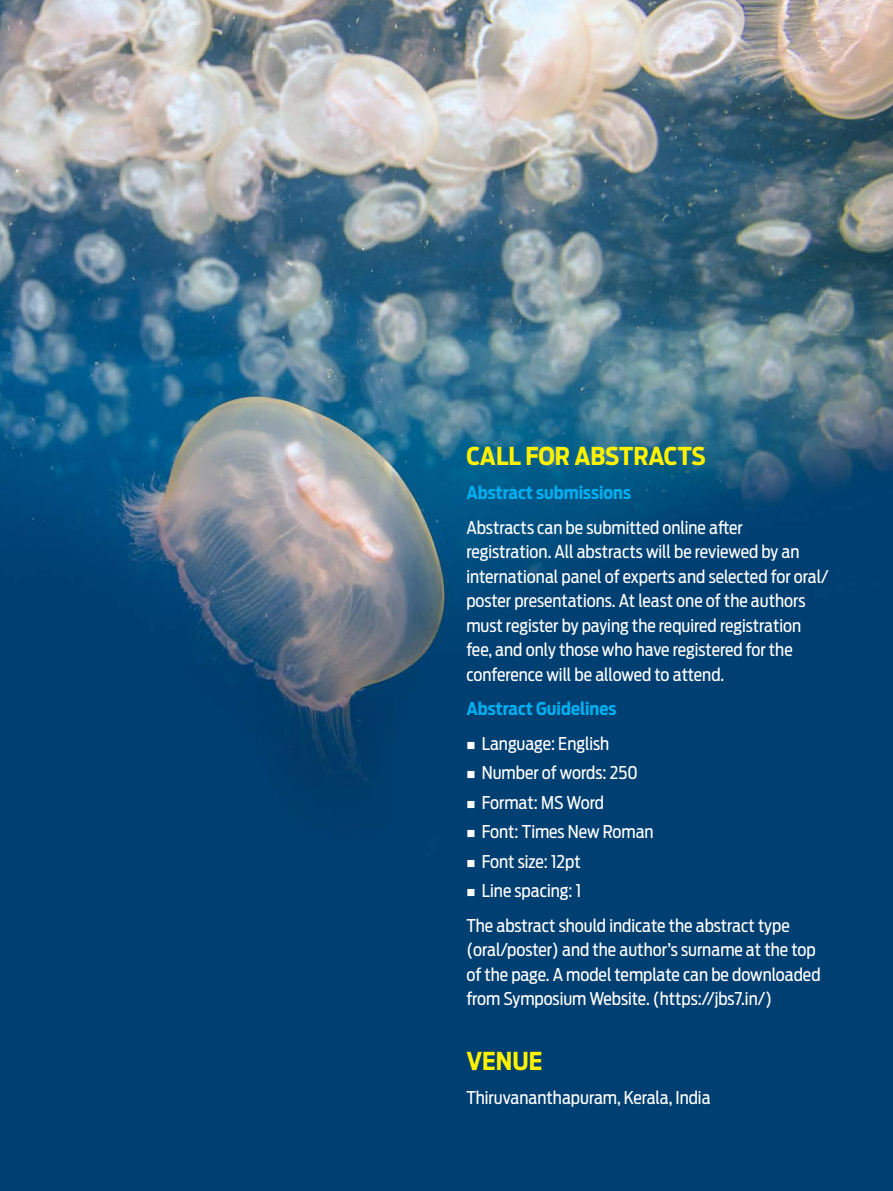
<style>
.page{position:relative;width:893px;height:1191px;background:#fff}
.page>*{position:absolute;margin:0;border:0;box-sizing:border-box;transform-origin:0 0}
.t1{font:700 24.5px "Antenna Cond";color:#fff200}
.t2{font:17.5px/24.5px "Antenna Cond";color:#fff}
.t3{font:700 17.5px "Antenna Cond";color:#00aeef}
</style>
<div class="page">
<img style="left:0;top:0;width:893px;height:1191px">
<h1 class="t1" style="left:466px;top:439px;width:241px">CALL FOR ABSTRACTS</h1>
<p class="t3" style="left:466px;top:481px;width:166px">Abstract submissions</p>
<p class="t2" style="left:466px;top:515px;width:364px">Abstracts can be submitted online after registration. All abstracts will be reviewed by an international panel of experts and selected for oral/ poster presentations. At least one of the authors must register by paying the required registration fee, and only those who have registered for the conference will be allowed to attend.</p>
<p class="t3" style="left:466px;top:697px;width:151px">Abstract Guidelines</p>
<p class="t2" style="left:466px;top:731px;width:144px">■ Language: English</p>
<p class="t2" style="left:466px;top:760px;width:173px">■ Number of words: 250</p>
<p class="t2" style="left:466px;top:789px;width:139px">■ Format: MS Word</p>
<p class="t2" style="left:466px;top:819px;width:189px">■ Font: Times New Roman</p>
<p class="t2" style="left:466px;top:848px;width:116px">■ Font size: 12pt</p>
<p class="t2" style="left:466px;top:873px;width:325px;line-height:34.5px">■ Line spacing: 1<br>The abstract should indicate the abstract type</p>
<p class="t2" style="left:466px;top:937px;width:356px">(oral/poster) and the author’s surname at the top of the page. A model template can be downloaded from Symposium Website. (https://jbs7.in/)</p>
<h1 class="t1" style="left:466px;top:1044px;width:78px">VENUE</h1>
<p class="t2" style="left:466px;top:1085px;width:246px">Thiruvananthapuram, Kerala, India</p>
</div>
